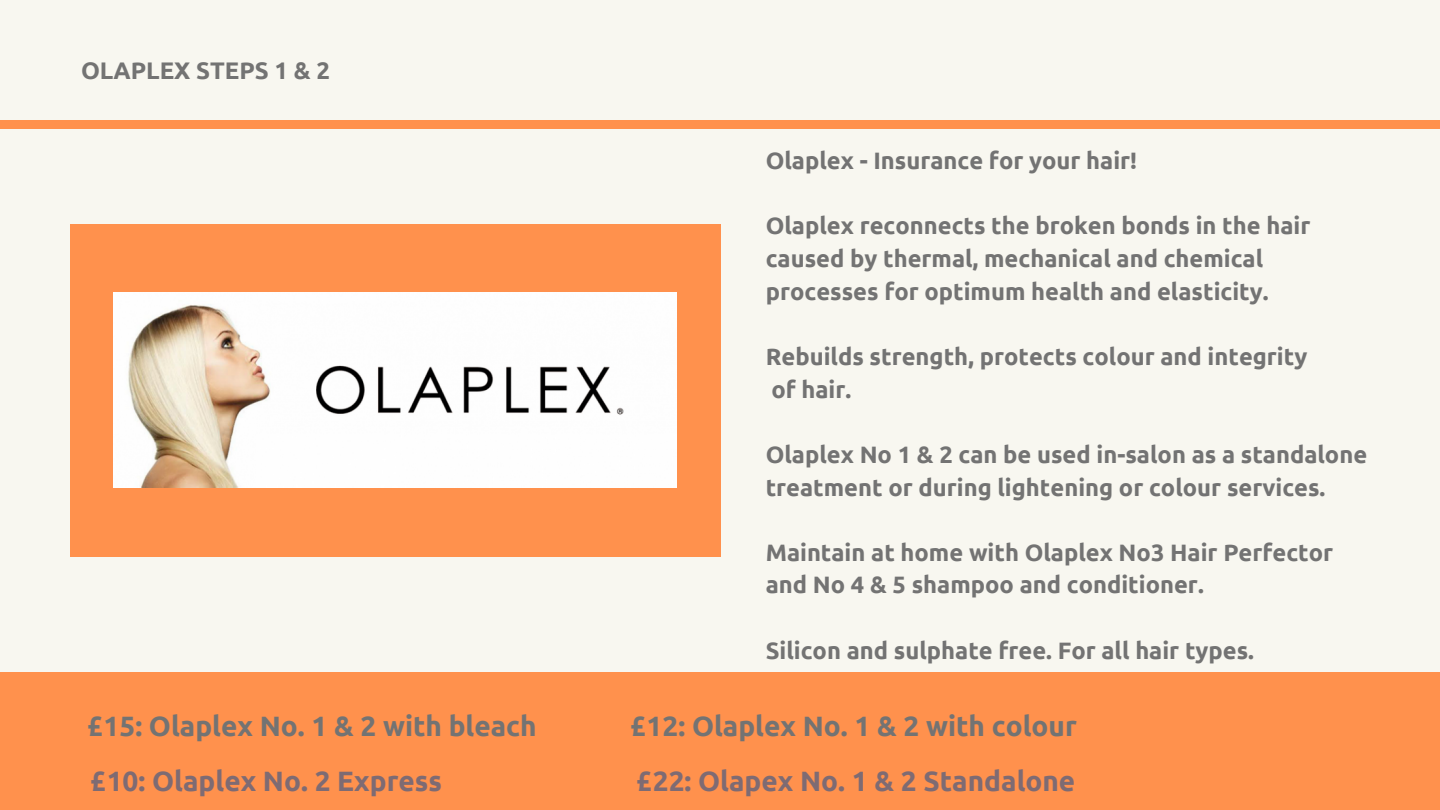
<style>
.page{position:relative;width:1440px;height:810px;background:#f8f7f0}
.page>*{position:absolute;margin:0;border:0;box-sizing:border-box;transform-origin:0 0}
.t1{font:700 28px "Ubuntu";color:#737373}
.t2{font:700 28px "Ubuntu";color:#7e6b73}
.t3{font:700 24px "Ubuntu";color:#737373}
.t4{font:700 23.7px/32.6px "Ubuntu";color:#737373}
</style>
<div class="page">
<div style="left:0;top:120px;width:1440px;height:9px;background:#ff914d"></div>
<div style="left:0;top:672px;width:1440px;height:138px;background:#ff914d"></div>
<div style="left:70px;top:224px;width:650px;height:333px;background:#ff914d"></div>
<img style="left:114px;top:292px;width:562px;height:196px">
<p class="t3" style="left:81px;top:56px;width:251px">OLAPLEX STEPS 1 &amp; 2</p>
<p class="t4" style="left:766px;top:144px;width:373px">Olaplex - Insurance for your hair!</p>
<p class="t4" style="left:766px;top:209px;width:546px">Olaplex reconnects the broken bonds in the hair caused by thermal, mechanical and chemical processes for optimum health and elasticity.</p>
<p class="t4" style="left:766px;top:340px;width:543px">Rebuilds strength, protects colour and integrity of hair.</p>
<p class="t4" style="left:766px;top:438px;width:603px">Olaplex No 1 &amp; 2 can be used in-salon as a standalone treatment or during lightening or colour services.</p>
<p class="t4" style="left:766px;top:536px;width:569px">Maintain at home with Olaplex No3 Hair Perfector and No 4 &amp; 5 shampoo and conditioner.</p>
<p class="t4" style="left:766px;top:634px;width:490px">Silicon and sulphate free. For all hair types.</p>
<p class="t1" style="left:88px;top:710px;width:451px">£15: Olaplex No. 1 &amp; 2 with bleach</p>
<p class="t1" style="left:631px;top:710px;width:448px">£12: Olaplex No. 1 &amp; 2 with colour</p>
<p class="t2" style="left:91px;top:765px;width:353px">£10: Olaplex No. 2 Express</p>
<p class="t2" style="left:637px;top:765px;width:440px">£22: Olapex No. 1 &amp; 2 Standalone</p>
</div>
